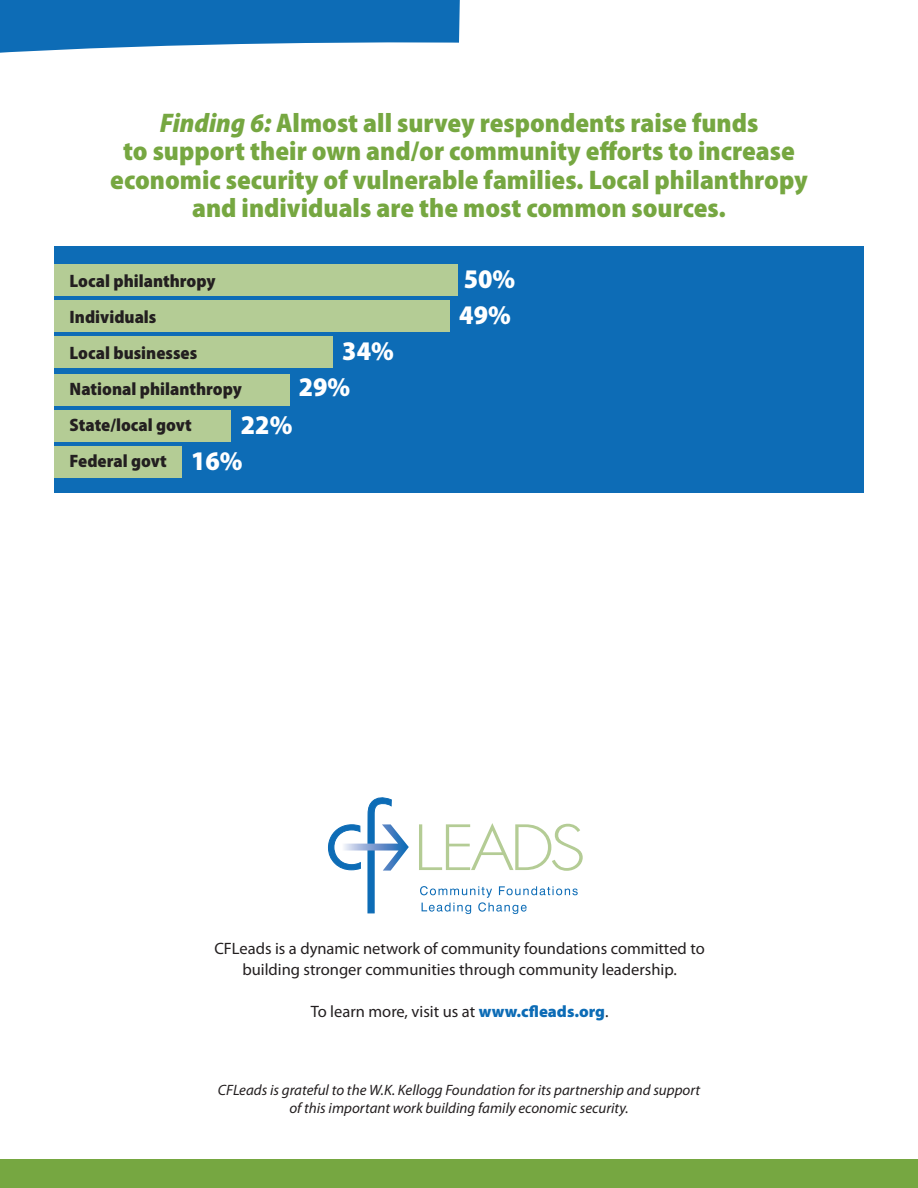
<style>
.page{position:relative;width:918px;height:1188px;background:#fff}
.page>*{position:absolute;margin:0;border:0;box-sizing:border-box;transform-origin:0 0}
._24_Myriad_Bold_cond{font:900 semi-condensed 27px "Myriad Pro";color:#76a741}
._18_percentage_numbe{font:900 semi-condensed 27px "Myriad Pro";color:#fff}
._12_Myriad_Bold_cond{font:900 semi-condensed 18px "Myriad Pro";color:#231f20}
._11_Myriad_no_pp_tex{font:16.5px/21px "Myriad Pro";color:#231f20;text-align:center}
._10_Myriad_no_pp_tex{font:italic 15px "Myriad Pro";color:#231f20}
.s1{font-style:italic}
.s2{font-weight:900;color:#0d6cb6}
</style>
<div class="page">
<svg style="left:0;top:0;width:460px;height:53px;background:#2f81c0"></svg>
<div style="left:0;top:1159px;width:918px;height:29px;background:#76a741"></div>
<div style="left:54px;top:247px;width:810px;height:246px;background:#0d6cb6"></div>
<div style="left:54px;top:264px;width:403px;height:32px;background:#b4cc95"></div>
<div style="left:54px;top:300px;width:396px;height:32px;background:#b4cc95"></div>
<div style="left:54px;top:336px;width:279px;height:32px;background:#b4cc95"></div>
<div style="left:54px;top:410px;width:176px;height:32px;background:#b4cc95"></div>
<div style="left:54px;top:374px;width:236px;height:31px;background:#b4cc95"></div>
<div style="left:54px;top:446px;width:128px;height:32px;background:#b4cc95"></div>
<svg style="left:419px;top:823px;width:164px;height:48px"></svg>
<svg style="left:328px;top:797px;width:81px;height:117px"></svg>
<svg style="left:420px;top:886px;width:158px;height:28px"></svg>
<p class="_24_Myriad_Bold_cond" style="left:160px;top:105px;width:600px"><span class="s1">Finding 6:</span> Almost all survey respondents raise funds</p>
<p class="_24_Myriad_Bold_cond" style="left:123px;top:133px;width:673px">to support their own and/or community efforts to increase</p>
<p class="_24_Myriad_Bold_cond" style="left:110px;top:162px;width:699px">economic security of vulnerable families. Local philanthropy</p>
<p class="_24_Myriad_Bold_cond" style="left:192px;top:190px;width:535px">and individuals are the most common sources.</p>
<p class="_12_Myriad_Bold_cond" style="left:70px;top:269px;width:147px">Local philanthropy</p>
<p class="_12_Myriad_Bold_cond" style="left:70px;top:305px;width:88px">Individuals</p>
<p class="_12_Myriad_Bold_cond" style="left:70px;top:341px;width:129px">Local businesses</p>
<p class="_12_Myriad_Bold_cond" style="left:70px;top:377px;width:174px">National philanthropy</p>
<p class="_12_Myriad_Bold_cond" style="left:70px;top:413px;width:124px">State/local govt</p>
<p class="_12_Myriad_Bold_cond" style="left:70px;top:449px;width:99px">Federal govt</p>
<p class="_18_percentage_numbe" style="left:342px;top:334px;width:53px">34%</p>
<p class="_18_percentage_numbe" style="left:299px;top:370px;width:53px">29%</p>
<p class="_18_percentage_numbe" style="left:241px;top:407px;width:53px">22%</p>
<p class="_18_percentage_numbe" style="left:191px;top:443px;width:53px">16%</p>
<p class="_18_percentage_numbe" style="left:464px;top:262px;width:53px">50%</p>
<p class="_18_percentage_numbe" style="left:459px;top:298px;width:53px">49%</p>
<p class="_11_Myriad_no_pp_tex" style="left:214px;top:938px;width:492px">CFLeads is a dynamic network of community foundations committed to building stronger communities through community leadership.</p>
<p class="_11_Myriad_no_pp_tex" style="left:311px;top:1001px;width:299px">To learn more, visit us at <span class="s2">www.cfleads.org</span>.</p>
<p class="_10_Myriad_no_pp_tex" style="left:218px;top:1082px;width:484px">CFLeads is grateful to the W.K. Kellogg Foundation for its partnership and support</p>
<p class="_10_Myriad_no_pp_tex" style="left:289px;top:1100px;width:341px">of this important work building family economic security.</p>
</div>
